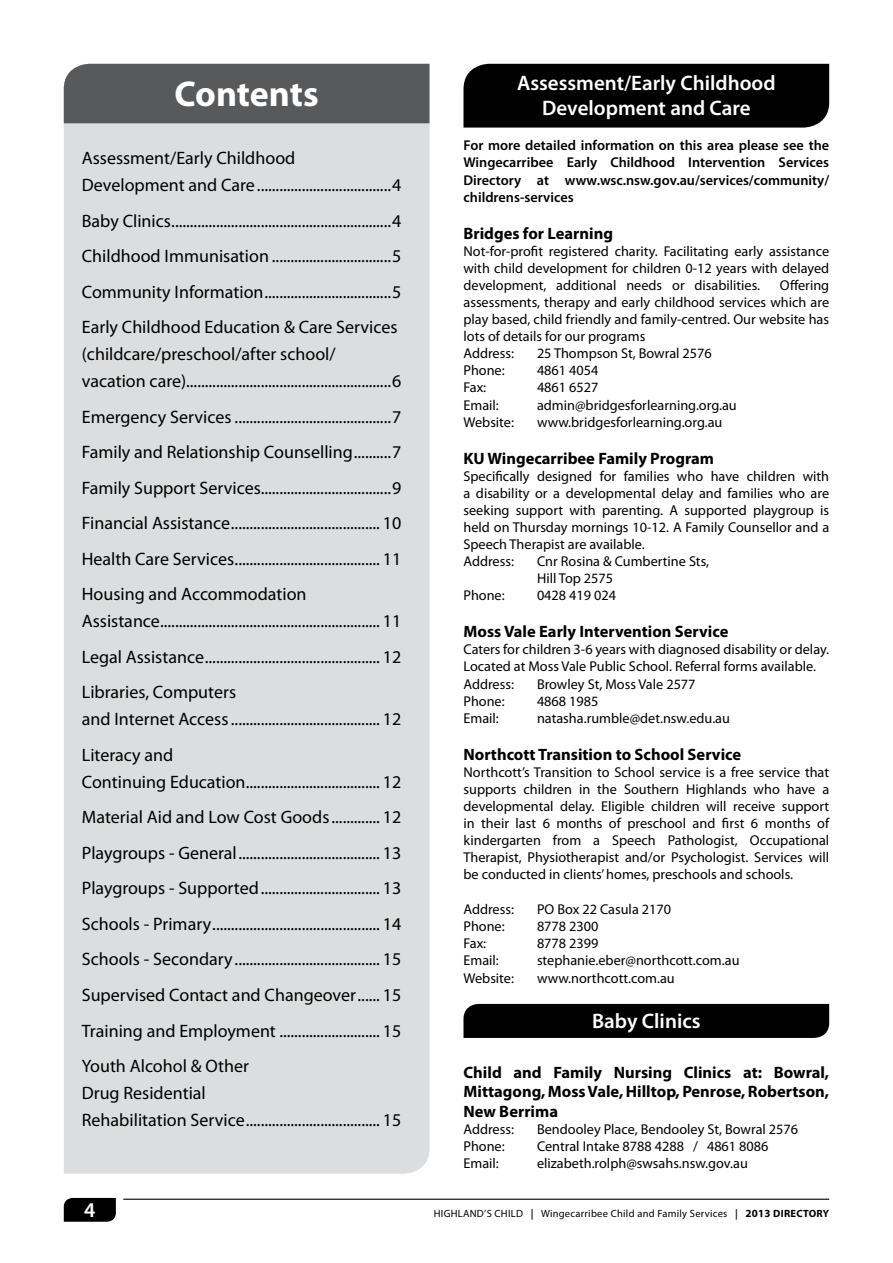
<style>
.page{position:relative;width:893px;height:1263px;background:#fff}
.page>*{position:absolute;margin:0;border:0;box-sizing:border-box;transform-origin:0 0}
.t1{font:700 36px "Myriad Pro";letter-spacing:-.005em;color:#fff}
.t2{font:600 21px "Myriad Pro";color:#fff}
.t3{font:18px/35.5px "Myriad Pro";color:#000}
.t4{font:700 16.5px/19.8px "Myriad Pro";color:#000;text-align:justify}
.t5{font:14.25px/17.1px "Myriad Pro";color:#000}
.t6{font:600 14.25px/17.1px "Myriad Pro";color:#000;text-align:justify}
.t7{font:10.5px "Myriad Pro";letter-spacing:.025em;color:#000}
.s1{font-weight:600}
.s2{font-weight:700;font-size:10.95px}
.s3{font-weight:700}
</style>
<div class="page">
<svg style="left:64px;top:1198px;width:52px;height:24px"></svg>
<hr style="left:123px;top:1198px;width:706px;height:2px;background:#000">
<div style="left:64px;top:123px;width:365px;height:1051px;background:#dcddde"></div>
<div style="left:463px;top:64px;width:366px;height:64px;background:#000"></div>
<div style="left:64px;top:64px;width:365px;height:59px;background:#58595b"></div>
<div style="left:463px;top:1004px;width:366px;height:34px;background:#000"></div>
<h1 class="t1" style="left:175px;top:70px;width:146px">Contents</h1>
<p class="t3" style="left:82px;top:145px;width:321px;line-height:27px">Assessment/Early Childhood<br>Development and Care....................................4</p>
<p class="t3" style="left:82px;top:203px;width:321px;text-align:justify">Baby Clinics...........................................................4<br>Childhood Immunisation ................................5<br>Community Information..................................5<br>Early Childhood Education &amp; Care Services</p>
<p class="t3" style="left:82px;top:341px;width:321px;line-height:27px">(childcare/preschool/after school/ vacation care).......................................................6</p>
<p class="t3" style="left:82px;top:399px;width:321px;text-align:justify">Emergency Services ..........................................7<br>Family and Relationship Counselling..........7<br>Family Support Services...................................9<br>Financial Assistance........................................ 10<br>Health Care Services....................................... 11<br>Housing and Accommodation</p>
<p class="t3" style="left:82px;top:603px;width:321px;text-align:justify">Assistance........................................................... 11<br>Legal Assistance............................................... 12<br>Libraries, Computers</p>
<p class="t3" style="left:82px;top:701px;width:321px">and Internet Access........................................ 12<br>Literacy and</p>
<p class="t3" style="left:82px;top:764px;width:321px;text-align:justify">Continuing Education.................................... 12<br>Material Aid and Low Cost Goods............. 12<br>Playgroups - General...................................... 13<br>Playgroups - Supported................................ 13<br>Schools - Primary............................................. 14<br>Schools - Secondary....................................... 15<br>Supervised Contact and Changeover...... 15<br>Training and Employment ........................... 15<br>Youth Alcohol &amp; Other</p>
<p class="t3" style="left:82px;top:1079px;width:321px;line-height:27px">Drug Residential<br>Rehabilitation Service.................................... 15</p>
<h2 class="t2" style="left:517px;top:69px;width:260px">Assessment/Early Childhood</h2>
<h2 class="t2" style="left:542px;top:95px;width:210px">Development and Care</h2>
<p class="t6" style="left:463px;top:137px;width:367px">For more detailed information on this area please see the Wingecarribee Early Childhood Intervention Services Directory at www.wsc.nsw.gov.au/services/community/ childrens-services</p>
<p class="t4" style="left:463px;top:222px;width:151px">Bridges for Learning</p>
<p class="t5" style="left:463px;top:242px;width:367px;text-align:justify">Not-for-profit registered charity. Facilitating early assistance with child development for children 0-12 years with delayed development, additional needs or disabilities.</p>
<p class="t5" style="left:463px;top:276px;width:367px;text-indent:316px">Offering assessments, therapy and early childhood services which are play based, child friendly and family-centred. Our website has lots of details for our programs<br>Address:</p>
<p class="t5" style="left:537px;top:345px;width:176px">25 Thompson St, Bowral 2576</p>
<p class="t5" style="left:463px;top:362px;width:43px">Phone:</p>
<p class="t5" style="left:537px;top:362px;width:63px">4861 4054</p>
<p class="t5" style="left:463px;top:379px;width:24px">Fax:</p>
<p class="t5" style="left:537px;top:379px;width:63px">4861 6527</p>
<p class="t5" style="left:463px;top:396px;width:37px">Email:</p>
<p class="t5" style="left:537px;top:396px;width:201px">admin@bridgesforlearning.org.au</p>
<p class="t5" style="left:463px;top:413px;width:52px">Website:</p>
<p class="t5" style="left:537px;top:413px;width:187px">www.bridgesforlearning.org.au</p>
<p class="t4" style="left:463px;top:447px;width:252px">KU Wingecarribee Family Program</p>
<p class="t5" style="left:463px;top:467px;width:367px">Specifically designed for families who have children with a disability or a developmental delay and families who are seeking support with parenting. A supported playgroup is held on Thursday mornings 10-12. A Family Counsellor and a Speech Therapist are available.<br>Address:</p>
<p class="t5" style="left:537px;top:553px;width:174px">Cnr Rosina &amp; Cumbertine Sts,<br>Hill Top 2575</p>
<p class="t5" style="left:463px;top:587px;width:43px">Phone:</p>
<p class="t5" style="left:537px;top:587px;width:81px">0428 419 024</p>
<p class="t4" style="left:463px;top:621px;width:266px">Moss Vale Early Intervention Service</p>
<p class="t5" style="left:463px;top:641px;width:367px">Caters for children 3-6 years with diagnosed disability or delay.<br>Located at Moss Vale Public School. Referral forms available.<br>Address:</p>
<p class="t5" style="left:537px;top:675px;width:160px">Browley St, Moss Vale 2577</p>
<p class="t5" style="left:463px;top:692px;width:43px">Phone:</p>
<p class="t5" style="left:537px;top:692px;width:63px">4868 1985</p>
<p class="t5" style="left:463px;top:709px;width:37px">Email:</p>
<p class="t5" style="left:537px;top:709px;width:195px">natasha.rumble@det.nsw.edu.au</p>
<p class="t4" style="left:463px;top:744px;width:279px">Northcott Transition to School Service</p>
<p class="t5" style="left:463px;top:763px;width:367px;text-align:justify">Northcott’s Transition to School service is a free service that supports children in the Southern Highlands who have a developmental delay. Eligible children will receive support in their last 6 months of preschool and first 6 months of kindergarten from a Speech Pathologist, Occupational Therapist, Physiotherapist and/or Psychologist. Services will be conducted in clients’ homes, preschools and schools.</p>
<p class="t5" style="left:463px;top:900px;width:52px">Address:</p>
<p class="t5" style="left:537px;top:900px;width:136px">PO Box 22 Casula 2170</p>
<p class="t5" style="left:463px;top:917px;width:43px">Phone:</p>
<p class="t5" style="left:537px;top:917px;width:63px">8778 2300</p>
<p class="t5" style="left:463px;top:934px;width:24px">Fax:</p>
<p class="t5" style="left:537px;top:934px;width:63px">8778 2399</p>
<p class="t5" style="left:463px;top:951px;width:37px">Email:</p>
<p class="t5" style="left:537px;top:951px;width:204px">stephanie.eber@northcott.com.au</p>
<p class="t5" style="left:463px;top:969px;width:52px">Website:</p>
<p class="t5" style="left:537px;top:969px;width:139px">www.northcott.com.au</p>
<h2 class="t2" style="left:592px;top:1007px;width:110px">Baby Clinics</h2>
<p class="t4" style="left:463px;top:1061px;width:367px">Child and Family Nursing Clinics at: Bowral, Mittagong, Moss Vale, Hilltop, Penrose, Robertson, New Berrima</p>
<p class="t5" style="left:463px;top:1121px;width:52px">Address:</p>
<p class="t5" style="left:537px;top:1121px;width:263px">Bendooley Place, Bendooley St, Bowral 2576</p>
<p class="t5" style="left:463px;top:1138px;width:43px">Phone:</p>
<p class="t5" style="left:537px;top:1138px;width:233px">Central Intake 8788 4288 / 4861 8086</p>
<p class="t5" style="left:463px;top:1155px;width:37px">Email:</p>
<p class="t5" style="left:537px;top:1155px;width:212px">elizabeth.rolph@swsahs.nsw.gov.au</p>
<h2 class="t2" style="left:84px;top:1196px;width:13px">4</h2>
<p class="t7" style="left:434px;top:1207px;width:397px">HIGHLAND’S CHILD <span class="s1">|</span> Wingecarribee Child and Family Services <span class="s1">|</span> <span class="s2">2013</span> <span class="s3">DIRECTORY</span></p>
</div>
